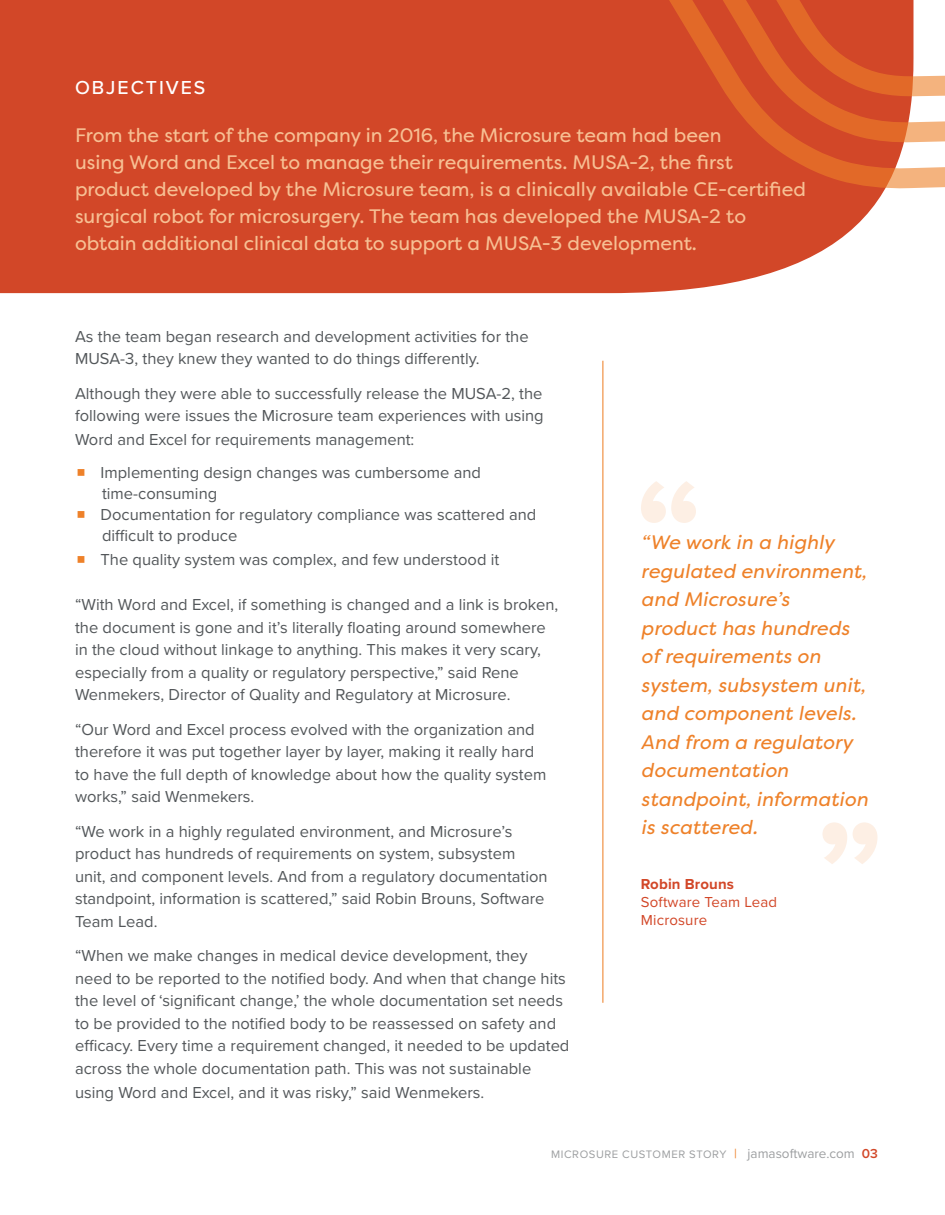
<style>
.page{position:relative;width:945px;height:1215px;background:#fff}
.page>*{position:absolute;margin:0;border:0;box-sizing:border-box;transform-origin:0 0}
.Introduction_Copy{font:19.5px/27px "Filson Pro";color:#f7c094}
.t1{font:italic 19.5px/28.5px "Filson Pro";letter-spacing:.01em;color:#ee8129}
.t2{font:500 19.5px "Proxima Nova";letter-spacing:.1em;color:#fff}
.Bullets_Summary_Page{font:16.5px/22.5px "Proxima Nova";color:#53575a}
.t3{font:15px/18px "Proxima Nova";letter-spacing:.01em;color:#d24728}
.t4{font:11.25px "Proxima Nova";letter-spacing:.05em;color:#9d9fa1}
.s1{font-weight:700}
.s2{font-size:13.5px;color:#ee8129}
.s3{font-size:13.5px}
.s4{font-weight:600;font-size:13.5px;color:#d24728}
</style>
<div class="page">
<div style="left:0;top:0;width:885px;height:293px;background:#d24728"></div>
<svg style="left:625px;top:0;width:320px;height:189px;background:#d75a38"></svg>
<svg style="left:677px;top:0;width:268px;height:143px;background:#db653d"></svg>
<svg style="left:641px;top:481px;width:55px;height:42px"></svg>
<svg style="left:822px;top:822px;width:56px;height:42px"></svg>
<hr style="left:602px;top:361px;width:2px;height:642px;background:#ee8129">
<p class="t2" style="left:75px;top:73px;width:132px">OBJECTIVES</p>
<p class="Introduction_Copy" style="left:75px;top:122px;width:732px">From the start of the company in 2016, the Microsure team had been<br>using Word and Excel to manage their requirements. MUSA-2, the first product developed by the Microsure team, is a clinically available CE-certified surgical robot for microsurgery. The team has developed the MUSA-2 to obtain additional clinical data to support a MUSA-3 development.</p>
<p class="Bullets_Summary_Page" style="left:75px;top:324px;width:455px">As the team began research and development activities for the<br>MUSA-3, they knew they wanted to do things differently.</p>
<p class="Bullets_Summary_Page" style="left:75px;top:381px;width:470px">Although they were able to successfully release the MUSA-2, the following were issues the Microsure team experiences with using</p>
<p class="Bullets_Summary_Page" style="left:75px;top:428px;width:341px">Word and Excel for requirements management:</p>
<p class="Bullets_Summary_Page" style="left:101px;top:462px;width:382px;line-height:21px">Implementing design changes was cumbersome and time-consuming</p>
<p class="Bullets_Summary_Page" style="left:101px;top:504px;width:437px;line-height:21px">Documentation for regulatory compliance was scattered and difficult to produce</p>
<p class="Bullets_Summary_Page" style="left:101px;top:548px;width:400px">The quality system was complex, and few understood it</p>
<p class="Bullets_Summary_Page" style="left:75px;top:593px;width:485px">“With Word and Excel, if something is changed and a link is broken, the document is gone and it’s literally floating around somewhere in the cloud without linkage to anything. This makes it very scary, especially from a quality or regulatory perspective,” said Rene Wenmekers, Director of Quality and Regulatory at Microsure.</p>
<p class="Bullets_Summary_Page" style="left:75px;top:717px;width:473px">“Our Word and Excel process evolved with the organization and therefore it was put together layer by layer, making it really hard to have the full depth of knowledge about how the quality system works,” said Wenmekers.</p>
<p class="Bullets_Summary_Page" style="left:75px;top:819px;width:474px">“We work in a highly regulated environment, and Microsure’s product has hundreds of requirements on system, subsystem unit, and component levels. And from a regulatory documentation standpoint, information is scattered,” said Robin Brouns, Software Team Lead.</p>
<p class="Bullets_Summary_Page" style="left:75px;top:944px;width:496px">“When we make changes in medical device development, they<br>need to be reported to the notified body. And when that change hits the level of ‘significant change,’ the whole documentation set needs to be provided to the notified body to be reassessed on safety and efficacy. Every time a requirement changed, it needed to be updated across the whole documentation path. This was not sustainable</p>
<p class="Bullets_Summary_Page" style="left:75px;top:1080px;width:411px">using Word and Excel, and it was risky,” said Wenmekers.</p>
<p class="t1" style="left:641px;top:528px;width:228px">“We work in a highly regulated environment, and Microsure’s product has hundreds of requirements on system, subsystem unit, and component levels.<br>And from a regulatory documentation standpoint, information is scattered.</p>
<p class="t3" style="left:641px;top:875px;width:138px"><span class="s1">Robin Brouns<br></span>Software Team Lead<br>Microsure</p>
<p class="t4" style="left:551px;top:1146px;width:328px">MICROSURE CUSTOMER STORY <span class="s2">|</span> <span class="s3">jamasoftware.com</span> <span class="s4">03</span></p>
</div>
